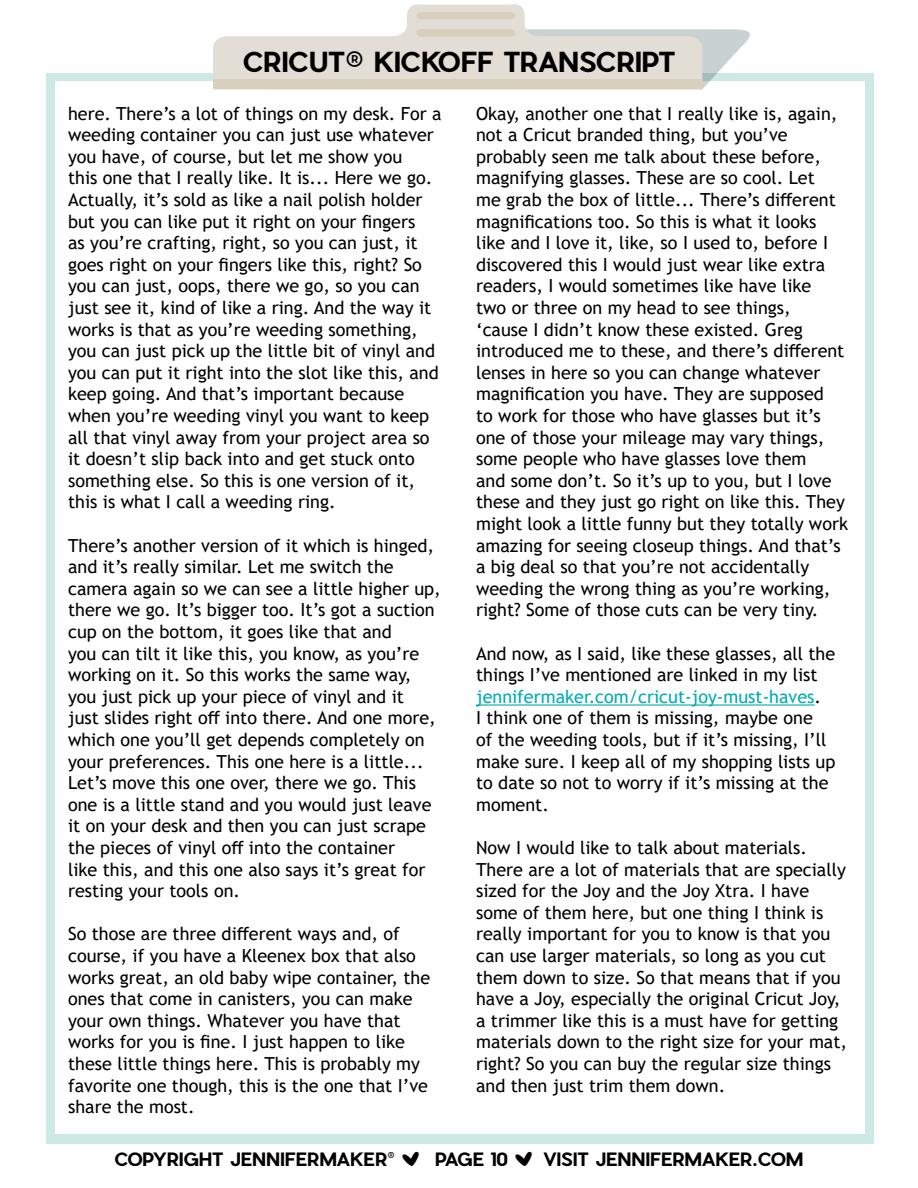
<style>
.page{position:relative;width:918px;height:1188px;background:#fff}
.page>*{position:absolute;margin:0;border:0;box-sizing:border-box;transform-origin:0 0}
.t1{font:700 27px "Pier Sans";letter-spacing:-.01em;color:#000}
.t2{font:18px/21.6px "Trebuchet MS";color:#000}
.t3{font:700 18px "Pier Sans";color:#000}
.s1{color:#00abb6}
.s2{font-family:"Jennifer Maker Brand";font-weight:400;font-size:28.5px}
</style>
<div class="page">
<div style="left:46px;top:73px;width:828px;height:1070px;background:#cce9e6"></div>
<div style="left:55px;top:81px;width:810px;height:1053px;background:#fff"></div>
<svg style="left:213px;top:4px;width:537px;height:85px"></svg>
<div style="left:213px;top:79px;width:489px;height:10px;background:#d8d0bc"></div>
<hr style="left:476px;top:704px;width:339px;height:2px;background:#00abb6">
<h1 class="t1" style="left:243px;top:43px;width:434px">CRICUT® KICKOFF TRANSCRIPT</h1>
<p class="t2" style="left:68px;top:102px;width:375px">here. There’s a lot of things on my desk. For a weeding container you can just use whatever you have, of course, but let me show you<br>this one that I really like. It is... Here we go.<br>Actually, it’s sold as like a nail polish holder but you can like put it right on your fingers<br>as you’re crafting, right, so you can just, it goes right on your fingers like this, right? So you can just, oops, there we go, so you can just see it, kind of like a ring. And the way it works is that as you’re weeding something, you can just pick up the little bit of vinyl and you can put it right into the slot like this, and keep going. And that’s important because when you’re weeding vinyl you want to keep all that vinyl away from your project area so it doesn’t slip back into and get stuck onto something else. So this is one version of it, this is what I call a weeding ring.</p>
<p class="t2" style="left:68px;top:534px;width:374px">There’s another version of it which is hinged, and it’s really similar. Let me switch the camera again so we can see a little higher up, there we go. It’s bigger too. It’s got a suction cup on the bottom, it goes like that and<br>you can tilt it like this, you know, as you’re working on it. So this works the same way, you just pick up your piece of vinyl and it<br>just slides right off into there. And one more, which one you’ll get depends completely on your preferences. This one here is a little...<br>Let’s move this one over, there we go. This one is a little stand and you would just leave it on your desk and then you can just scrape the pieces of vinyl off into the container<br>like this, and this one also says it’s great for resting your tools on.</p>
<p class="t2" style="left:68px;top:923px;width:364px">So those are three different ways and, of course, if you have a Kleenex box that also works great, an old baby wipe container, the ones that come in canisters, you can make your own things. Whatever you have that works for you is fine. I just happen to like these little things here. This is probably my favorite one though, this is the one that I’ve share the most.</p>
<p class="t2" style="left:476px;top:102px;width:374px">Okay, another one that I really like is, again, not a Cricut branded thing, but you’ve probably seen me talk about these before, magnifying glasses. These are so cool. Let<br>me grab the box of little... There’s different magnifications too. So this is what it looks like and I love it, like, so I used to, before I discovered this I would just wear like extra readers, I would sometimes like have like<br>two or three on my head to see things,<br>‘cause I didn’t know these existed. Greg introduced me to these, and there’s different lenses in here so you can change whatever magnification you have. They are supposed<br>to work for those who have glasses but it’s one of those your mileage may vary things, some people who have glasses love them<br>and some don’t. So it’s up to you, but I love these and they just go right on like this. They might look a little funny but they totally work amazing for seeing closeup things. And that’s a big deal so that you’re not accidentally weeding the wrong thing as you’re working, right? Some of those cuts can be very tiny.</p>
<p class="t2" style="left:476px;top:642px;width:361px">And now, as I said, like these glasses, all the things I’ve mentioned are linked in my list <span class="s1">jennifermaker.com/cricut-joy-must-haves</span>.<br>I think one of them is missing, maybe one<br>of the weeding tools, but if it’s missing, I’ll make sure. I keep all of my shopping lists up to date so not to worry if it’s missing at the moment.</p>
<p class="t2" style="left:476px;top:837px;width:373px">Now I would like to talk about materials.<br>There are a lot of materials that are specially sized for the Joy and the Joy Xtra. I have some of them here, but one thing I think is really important for you to know is that you can use larger materials, so long as you cut them down to size. So that means that if you have a Joy, especially the original Cricut Joy, a trimmer like this is a must have for getting materials down to the right size for your mat, right? So you can buy the regular size things and then just trim them down.</p>
<p class="t3" style="left:115px;top:1146px;width:690px">COPYRIGHT JENNIFERMAKER<sup>®</sup> <span class="s2">|</span> PAGE 10 <span class="s2">|</span> VISIT JENNIFERMAKER.COM</p>
</div>
